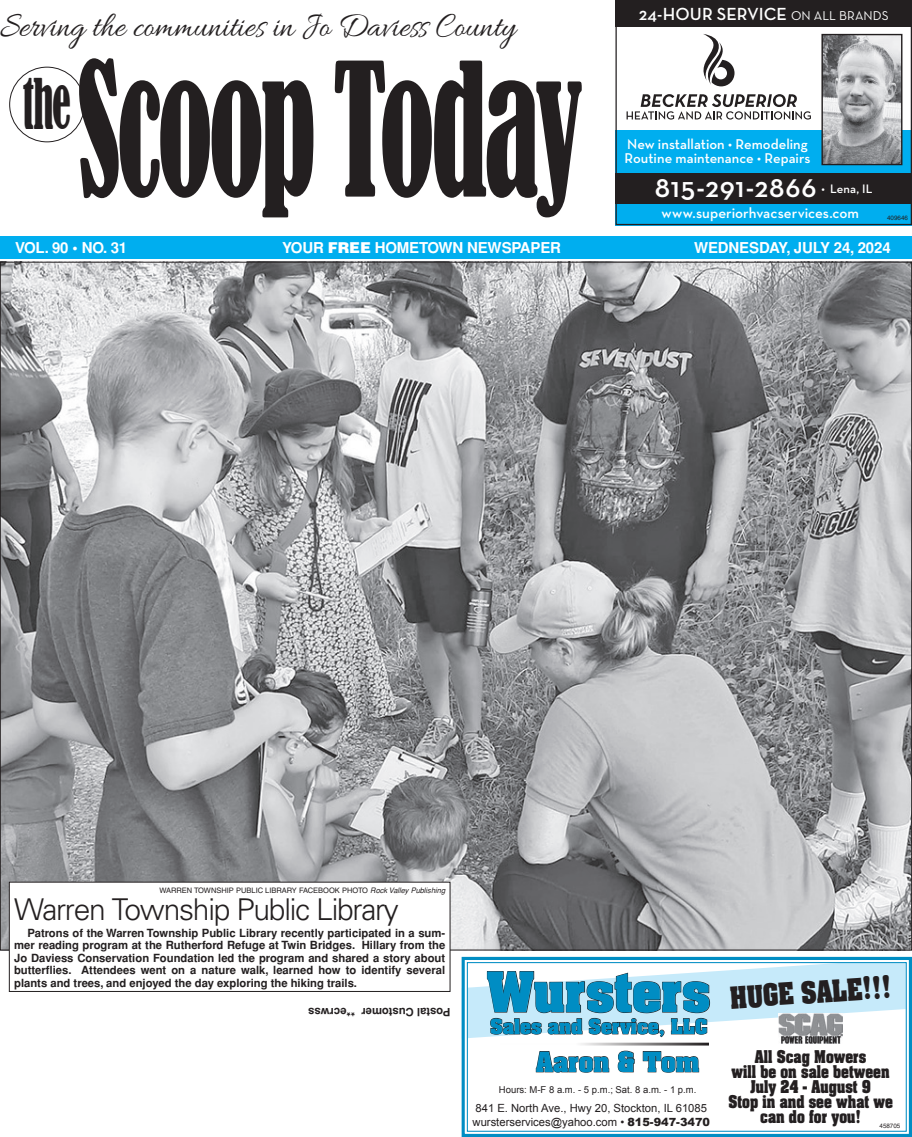
<style>
.page{position:relative;width:912px;height:1137px;background:#fff}
.page>*{position:absolute;margin:0;border:0;box-sizing:border-box;transform-origin:0 0}
.t1{font:condensed 172.5px "Bernard";letter-spacing:-.035em;color:#231f20;scale:.67 1}
.t2{font:condensed 65.5px "Bernard";color:#231f20;scale:.64 1}
.t3{font:700 47.12px "Aachen";color:#008dc3}
.t4{font:36.25px "Allura";letter-spacing:-.005em;color:#231f20;scale:.92 1}
.t5{font:300 30px "Univers";letter-spacing:-.04em;color:#231f20}
.t6{font:600 29.12px "Neutra Text";letter-spacing:.03em;color:#fff}
.t7{font:700 26px "Aachen";color:#231f20;scale:.84 1}
.t8{font:700 23.62px "Aachen";color:#008dc3}
.t9{font:600 17.88px "Neutra Text";letter-spacing:.005em;color:#fff}
.t10{font:700 17.75px "Aachen";color:#008dc3}
.t11{font:700 15px/15px "Aachen";color:#231f20;text-align:center;scale:.84 1}
.t12{font:700 15px "Helvetica";letter-spacing:-.01em;color:#fff}
.t13{font:600 14.88px "Neutra Text";color:#fff}
.t14{font:600 14.5px/13.8px "Neutra Text";color:#fff}
.t15{font:600 12.5px "Neutra Text";letter-spacing:.01em;color:#fff}
.t16{font:700 11.25px/12.5px "Helvetica";color:#231f20;text-align:justify}
.t17{font:11.25px/13.6px "Arial";color:#231f20}
.t18{font:9.5px "Arial";color:#231f20}
.t19{font:7.5px "Helvetica";color:#231f20}
.t20{font:6.25px "Helvetica";color:#231f20}
.s1{font-weight:400;font-size:13px}
.s2{font-weight:900}
.s3{font-style:italic}
</style>
<div class="page">
<div style="left:0;top:236px;width:911px;height:23px;background:#00aeef"></div>
<div style="left:9px;top:67px;width:76px;height:75px;border:1px solid #231f20;border-radius:50%"></div>
<div style="left:615px;top:130px;width:296px;height:95px;background:#00aeef"></div>
<div style="left:615px;top:0;width:296px;height:26px;background:#231f20"></div>
<div style="left:615px;top:173px;width:296px;height:30px;background:#231f20"></div>
<svg style="left:626px;top:94px;width:184px;height:25px"></svg>
<svg style="left:703px;top:34px;width:31px;height:52px"></svg>
<img style="left:823px;top:36px;width:77px;height:127px">
<div style="left:821px;top:34px;width:81px;height:131px;border:1px solid #231f20"></div>
<div style="left:615px;top:0;width:296px;height:225px;border:1px solid #231f20"></div>
<svg style="left:461px;top:956px;width:450px;height:180px"></svg>
<svg style="left:461px;top:958px;width:450px;height:115px"></svg>
<hr style="left:499px;top:1042px;width:209px;height:3px;background:#231f20">
<img style="left:778px;top:1013px;width:64px;height:30px">
<img style="left:2px;top:264px;width:907px;height:684px">
<div style="left:9px;top:882px;width:441px;height:109px;background:#fff"></div>
<p class="t4" style="left:0;top:6px;width:562px">Serving the communities in Jo Daviess County</p>
<p class="t9" style="left:638px;top:3px;width:251px">24-HOUR SERVICE <span class="s1">ON ALL BRANDS</span></p>
<p class="t2" style="left:23px;top:65px;width:77px">the</p>
<p class="t1" style="left:77px;top:30px;width:757px">Scoop Today</p>
<p class="t14" style="left:624px;top:137px;width:187px">New installation • Remodeling<br>Routine maintenance • Repairs</p>
<p class="t6" style="left:654px;top:169px;width:163px">815-291-2866</p>
<p class="t15" style="left:821px;top:181px;width:53px">• Lena, IL</p>
<p class="t13" style="left:661px;top:203px;width:199px">www.superiorhvacservices.com</p>
<p class="t20" style="left:886px;top:214px;width:22px">409646</p>
<p class="t12" style="left:15px;top:239px;width:114px">VOL. 90 • NO. 31</p>
<p class="t12" style="left:282px;top:239px;width:280px">YOUR <span class="s2">FREE</span> HOMETOWN NEWSPAPER</p>
<p class="t12" style="left:693px;top:239px;width:198px">WEDNESDAY, JULY 24, 2024</p>
<p class="t19" style="left:159px;top:885px;width:287px">WARREN TOWNSHIP PUBLIC LIBRARY FACEBOOK PHOTO <span class="s3">Rock Valley Publishing</span></p>
<p class="t5" style="left:14px;top:891px;width:386px">Warren Township Public Library</p>
<p class="t16" style="left:14px;top:926px;width:432px;text-indent:14px">Patrons of the Warren Township Public Library recently participated in a sum&shy;mer reading program at the Rutherford Refuge at Twin Bridges. Hillary from the Jo Daviess Conservation Foundation led the program and shared a story about butterflies. Attendees went on a nature walk, learned how to identify several plants and trees, and enjoyed the day exploring the hiking trails.</p>
<p class="t16" style="left:450px;top:1017px;width:144px;rotate:-180deg">Postal Customer **ecrwss</p>
<p class="t3" style="left:487px;top:957px;width:225px">Wursters</p>
<p class="t10" style="left:490px;top:1013px;width:219px">Sales and Service, LLC</p>
<p class="t8" style="left:536px;top:1044px;width:165px">Aaron &amp; Tom</p>
<p class="t17" style="left:472px;top:1101px;width:239px">841 E. North Ave., Hwy 20, Stockton, IL 61085 wursterservices@yahoo.com • <span class="s2">815-947-3470</span></p>
<p class="t18" style="left:498px;top:1084px;width:199px">Hours: M-F 8 a.m. - 5 p.m.; Sat. 8 a.m. - 1 p.m.</p>
<p class="t7" style="left:728px;top:978px;width:194px;rotate:-4deg">HUGE SALE!!!</p>
<p class="t11" style="left:728px;top:1048px;width:197px">All Scag Mowers<br>will be on sale between<br>July 24 - August 9<br>Stop in and see what we can do for you!</p>
<p class="t20" style="left:879px;top:1122px;width:22px">458705</p>
</div>
